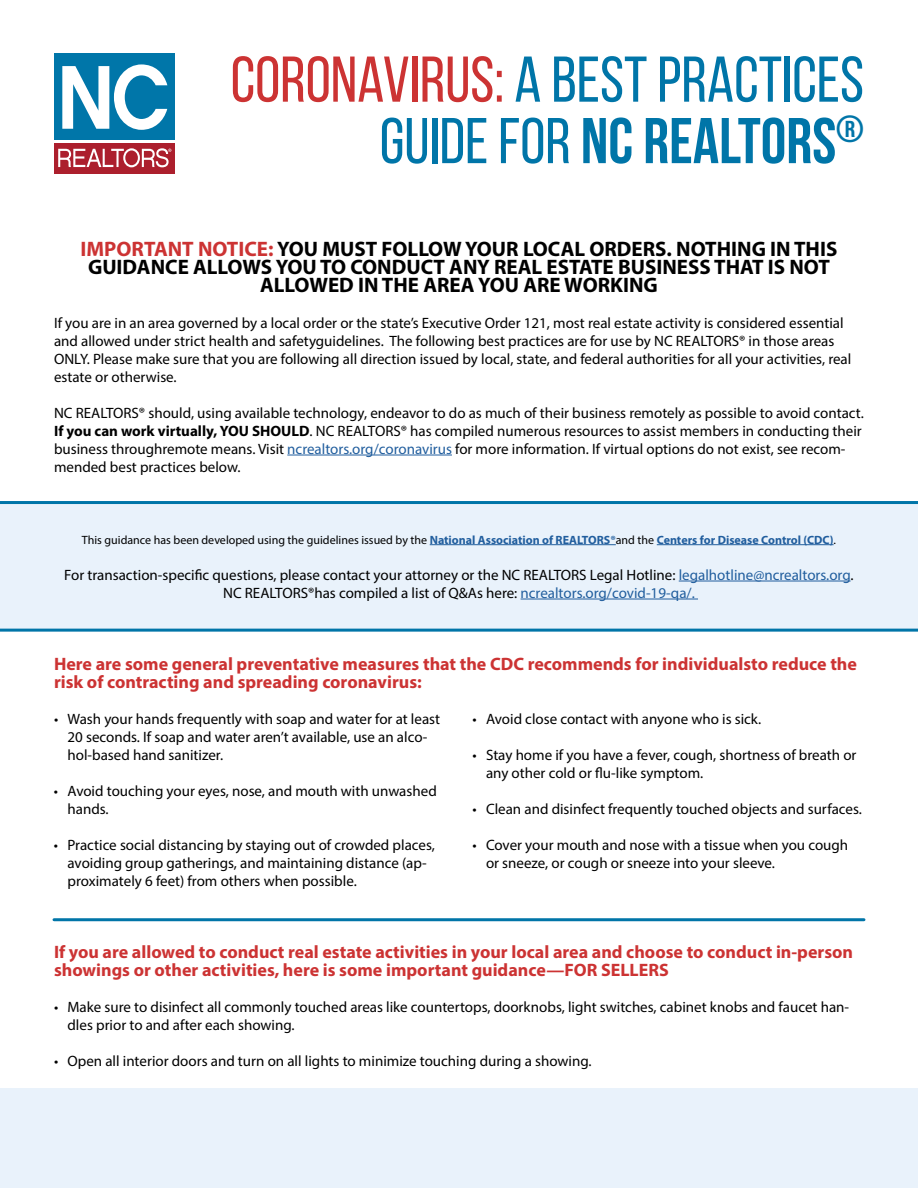
<style>
.page{position:relative;width:918px;height:1188px;background:#fff}
.page>*{position:absolute;margin:0;border:0;box-sizing:border-box;transform-origin:0 0}
.t1{font:64.5px/61.5px "Bebas Neue";color:#0075a8;text-align:right}
.t2{font:700 21px/18px "Myriad Pro";color:#000;text-align:center}
.t3{font:700 18px/18px "Myriad Pro";color:#c33}
.t4{font:15px/18px "Myriad Pro";color:#000}
.t5{font:12px "Myriad Pro";color:#000}
.s1{color:#c33}
.s2{font-weight:700}
.s3{color:#215e9e}
.s4{font-weight:700;color:#215e9e}
</style>
<div class="page">
<div style="left:54px;top:53px;width:120px;height:87px;background:#0076a9"></div>
<div style="left:54px;top:143px;width:120px;height:30px;background:#ac1f2d"></div>
<svg style="left:62px;top:64px;width:105px;height:66px"></svg>
<svg style="left:58px;top:148px;width:113px;height:19px"></svg>
<div style="left:0;top:1088px;width:918px;height:100px;background:#e9f2fb"></div>
<div style="left:0;top:503px;width:918px;height:128px;background:#e9f2fb"></div>
<hr style="left:287px;top:455px;width:165px;height:1px;background:#215e9e">
<hr style="left:430px;top:544px;width:186px;height:1px;background:#215e9e">
<hr style="left:657px;top:544px;width:177px;height:1px;background:#215e9e">
<hr style="left:679px;top:581px;width:172px;height:1px;background:#215e9e">
<hr style="left:521px;top:599px;width:177px;height:1px;background:#215e9e">
<hr style="left:0;top:629px;width:918px;height:3px;background:#0075a8">
<hr style="left:0;top:501px;width:918px;height:3px;background:#0075a8">
<hr style="left:54px;top:918px;width:810px;height:3px;background:#0075a8">
<h1 class="t1" style="left:231px;top:48px;width:635px"><span class="s1">CORONAVIRUS:</span> A BEST PRACTICES<br>GUIDE FOR <span class="s2">NC REALTORS</span><sup>®</sup></h1>
<h2 class="t2" style="left:81px;top:239px;width:758px"><span class="s1">IMPORTANT NOTICE:</span> YOU MUST FOLLOW YOUR LOCAL ORDERS. NOTHING IN THIS<br>GUIDANCE ALLOWS YOU TO CONDUCT ANY REAL ESTATE BUSINESS THAT IS NOT<br>ALLOWED IN THE AREA YOU ARE WORKING</h2>
<p class="t4" style="left:54px;top:313px;width:799px">If you are in an area governed by a local order or the state’s Executive Order 121, most real estate activity is considered essential and allowed under strict health and safetyguidelines. The following best practices are for use by NC REALTORS® in those areas ONLY. Please make sure that you are following all direction issued by local, state, and federal authorities for all your activities, real estate or otherwise.</p>
<p class="t4" style="left:54px;top:403px;width:811px">NC REALTORS® should, using available technology, endeavor to do as much of their business remotely as possible to avoid contact.<br><span class="s2">If you can work virtually, YOU SHOULD</span>. NC REALTORS® has compiled numerous resources to assist members in conducting their business throughremote means. Visit <span class="s3">ncrealtors.org/coronavirus</span> for more information. If virtual options do not exist, see recom&shy;mended best practices below.</p>
<p class="t5" style="left:82px;top:532px;width:756px">This guidance has been developed using the guidelines issued by the <span class="s4">National Association of REALTORS®</span>and the <span class="s4">Centers for Disease Control (CDC)</span>.</p>
<p class="t4" style="left:64px;top:565px;width:791px;text-align:center">For transaction-specific questions, please contact your attorney or the NC REALTORS Legal Hotline: <span class="s3">legalhotline@ncrealtors.org</span>.<br>NC REALTORS®has compiled a list of Q&amp;As here: <span class="s3">ncrealtors.org/covid-19-qa/.</span></p>
<p class="t3" style="left:54px;top:654px;width:805px">Here are some general preventative measures that the CDC recommends for individualsto reduce the risk of contracting and spreading coronavirus:</p>
<p class="t4" style="left:67px;top:709px;width:374px;text-indent:-13px">• Wash your hands frequently with soap and water for at least<br>20 seconds. If soap and water aren’t available, use an alco&shy;hol-based hand sanitizer.</p>
<p class="t4" style="left:67px;top:781px;width:371px;text-indent:-14px">• Avoid touching your eyes, nose, and mouth with unwashed hands.</p>
<p class="t4" style="left:67px;top:835px;width:369px;text-indent:-14px">• Practice social distancing by staying out of crowded places, avoiding group gatherings, and maintaining distance (ap&shy;proximately 6 feet) from others when possible.</p>
<p class="t4" style="left:472px;top:709px;width:290px">• Avoid close contact with anyone who is sick.</p>
<p class="t4" style="left:486px;top:745px;width:372px;text-indent:-14px">• Stay home if you have a fever, cough, shortness of breath or any other cold or flu-like symptom.</p>
<p class="t4" style="left:472px;top:799px;width:391px">• Clean and disinfect frequently touched objects and surfaces.</p>
<p class="t4" style="left:486px;top:835px;width:364px;text-indent:-14px">• Cover your mouth and nose with a tissue when you cough or sneeze, or cough or sneeze into your sleeve.</p>
<p class="t3" style="left:54px;top:942px;width:801px">If you are allowed to conduct real estate activities in your local area and choose to conduct in-person showings or other activities, here is some important guidance—FOR SELLERS</p>
<p class="t4" style="left:68px;top:997px;width:783px;text-indent:-14px">• Make sure to disinfect all commonly touched areas like countertops, doorknobs, light switches, cabinet knobs and faucet han&shy;dles prior to and after each showing.</p>
<p class="t4" style="left:54px;top:1051px;width:539px">• Open all interior doors and turn on all lights to minimize touching during a showing.</p>
</div>
